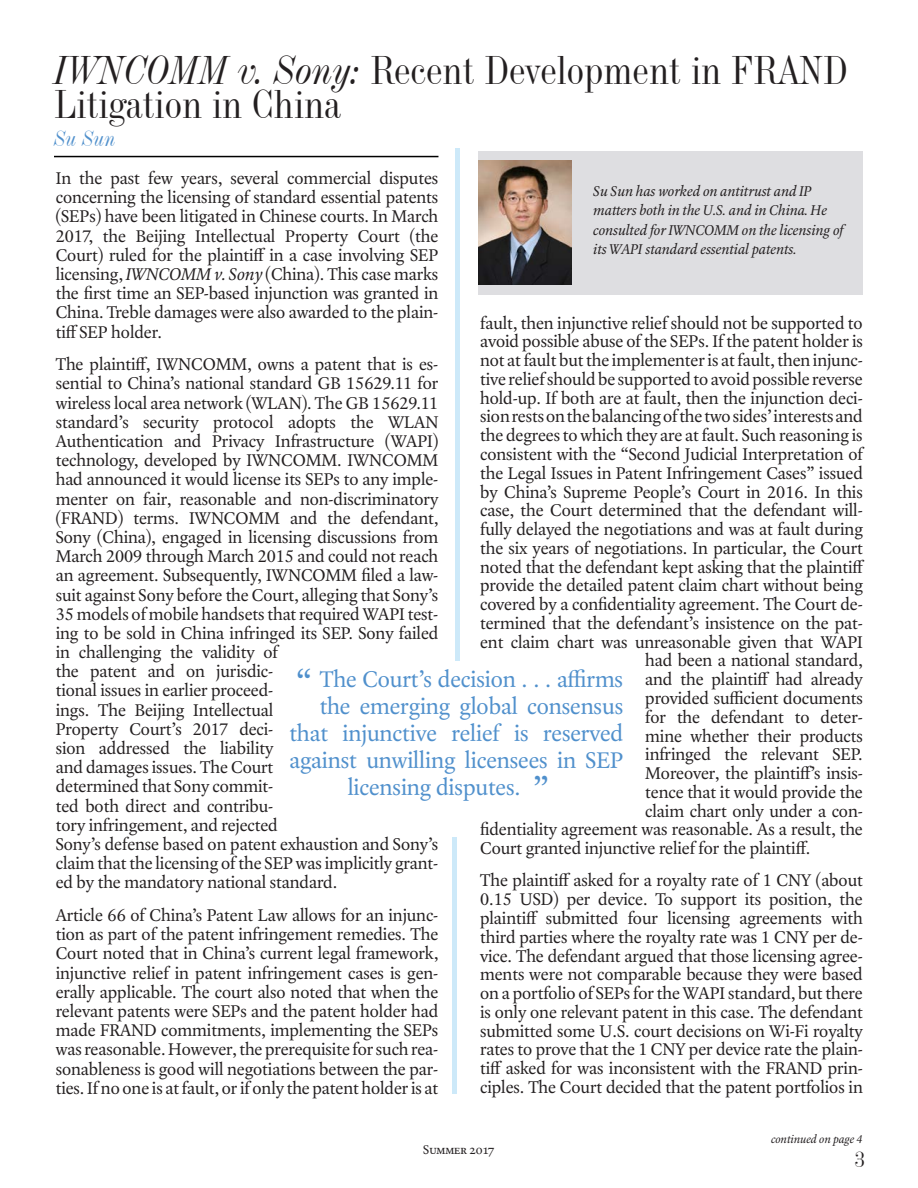
<style>
.page{position:relative;width:918px;height:1188px;background:#fff}
.page>*{position:absolute;margin:0;border:0;box-sizing:border-box;transform-origin:0 0}
.t1{font:39px/34.5px "Industrial 736 BT";color:#231f20}
.t2{font:36px "Laurentian Std";color:#5090cc}
.t3{font:24px "Laurentian Std";color:#5090cc}
.t4{font:italic 21px "Industrial 736 BT";color:#5090cc}
.t5{font:21px "Industrial 736 BT";color:#231f20}
.t6{font:18px/19.2px "Laurentian Std";color:#231f20;text-align:justify}
.t7{font:italic 15px/19.5px "Laurentian Std";color:#231f20}
.t8{font:13.5px "Laurentian SC";color:#231f20}
.t9{font:italic 12px "Laurentian Std";color:#231f20}
.s1{font-style:italic}
</style>
<div class="page">
<hr style="left:54px;top:156px;width:384px;height:1px;background:#000">
<div style="left:455px;top:148px;width:5px;height:513px;background:#cde9f9"></div>
<div style="left:452px;top:837px;width:5px;height:257px;background:#cde9f9"></div>
<div style="left:479px;top:151px;width:384px;height:144px;background:#dedee1"></div>
<img style="left:479px;top:161px;width:92px;height:124px">
<p class="t1" style="left:54px;top:52px;width:795px"><span class="s1">IWNCOMM v. Sony:</span> Recent Development in FRAND<br>Litigation in China</p>
<p class="t4" style="left:54px;top:125px;width:64px">Su Sun</p>
<p class="t6" style="left:56px;top:169px;width:384px">In the past few years, several commercial disputes concerning the licensing of standard essential patents (SEPs) have been litigated in Chinese courts. In March 2017, the Beijing Intellectual Property Court (the Court) ruled for the plaintiff in a case involving SEP licensing, <span class="s1">IWNCOMM v. Sony</span> (China). This case marks the first time an SEP-based injunction was granted in China. Treble damages were also awarded to the plain&shy;tiff SEP holder.</p>
<p class="t6" style="left:56px;top:355px;width:384px;text-align:left">The plaintiff, IWNCOMM, owns a patent that is es&shy;sential to China’s national standard GB 15629.11 for wireless local area network (WLAN). The GB 15629.11 standard’s security protocol adopts the WLAN Authentication and Privacy Infrastructure (WAPI) technology, developed by IWNCOMM. IWNCOMM had announced it would license its SEPs to any imple&shy;menter on fair, reasonable and non-discriminatory (FRAND) terms. IWNCOMM and the defendant, Sony (China), engaged in licensing discussions from March 2009 through March 2015 and could not reach an agreement. Subsequently, IWNCOMM filed a law&shy;suit against Sony before the Court, alleging that Sony’s 35 models of mobile handsets that required WAPI test&shy;ing to be sold in China infringed its SEP. Sony failed in challenging the validity of<br>the patent and on jurisdic-<br>tional issues in earlier proceed-<br>ings. The Beijing Intellectual<br>Property Court’s 2017 deci-<br>sion addressed the liability<br>and damages issues. The Court<br>determined that Sony commit-<br>ted both direct and contribu-<br>tory infringement, and rejected<br>Sony’s defense based on patent exhaustion and Sony’s claim that the licensing of the SEP was implicitly grant&shy;ed by the mandatory national standard.</p>
<p class="t6" style="left:56px;top:905px;width:384px">Article 66 of China’s Patent Law allows for an injunc&shy;tion as part of the patent infringement remedies. The Court noted that in China’s current legal framework, injunctive relief in patent infringement cases is gen&shy;erally applicable. The court also noted that when the relevant patents were SEPs and the patent holder had made FRAND commitments, implementing the SEPs was reasonable. However, the prerequisite for such rea&shy;sonableness is good will negotiations between the par&shy;ties. If no one is at fault, or if only the patent holder is at</p>
<p class="t7" style="left:593px;top:181px;width:252px">Su Sun has worked on antitrust and IP matters both in the U.S. and in China. He consulted for IWNCOMM on the licensing of its WAPI standard essential patents.</p>
<p class="t6" style="left:480px;top:313px;width:384px">fault, then injunctive relief should not be supported to</p>
<p class="t6" style="left:480px;top:332px;width:384px">avoid possible abuse of the SEPs. If the patent holder is</p>
<p class="t6" style="left:480px;top:350px;width:384px">not at fault but the implementer is at fault, then injunc-</p>
<p class="t6" style="left:480px;top:369px;width:384px">tive relief should be supported to avoid possible reverse</p>
<p class="t6" style="left:480px;top:388px;width:384px">hold-up. If both are at fault, then the injunction deci-</p>
<p class="t6" style="left:480px;top:407px;width:384px">sion rests on the balancing of the two sides’ interests and</p>
<p class="t6" style="left:480px;top:426px;width:384px">the degrees to which they are at fault. Such reasoning is</p>
<p class="t6" style="left:480px;top:444px;width:384px">consistent with the “Second Judicial Interpretation of</p>
<p class="t6" style="left:480px;top:463px;width:384px">the Legal Issues in Patent Infringement Cases” issued</p>
<p class="t6" style="left:480px;top:482px;width:384px">by China’s Supreme People’s Court in 2016. In this</p>
<p class="t6" style="left:480px;top:501px;width:384px">case, the Court determined that the defendant will-</p>
<p class="t6" style="left:480px;top:519px;width:384px">fully delayed the negotiations and was at fault during</p>
<p class="t6" style="left:480px;top:538px;width:384px">the six years of negotiations. In particular, the Court</p>
<p class="t6" style="left:480px;top:557px;width:386px">noted that the defendant kept asking that the plaintiff</p>
<p class="t6" style="left:480px;top:576px;width:384px">provide the detailed patent claim chart without being</p>
<p class="t6" style="left:480px;top:595px;width:384px">covered by a confidentiality agreement. The Court de-</p>
<p class="t6" style="left:480px;top:613px;width:384px">termined that the defendant’s insistence on the pat-</p>
<p class="t6" style="left:480px;top:632px;width:384px">ent claim chart was unreasonable given that WAPI</p>
<p class="t6" style="left:645px;top:651px;width:219px">had been a national standard,</p>
<p class="t6" style="left:645px;top:670px;width:219px">and the plaintiff had already</p>
<p class="t6" style="left:645px;top:688px;width:219px">provided sufficient documents</p>
<p class="t6" style="left:645px;top:707px;width:219px">for the defendant to deter-</p>
<p class="t6" style="left:645px;top:726px;width:219px">mine whether their products</p>
<p class="t6" style="left:645px;top:745px;width:219px">infringed the relevant SEP.</p>
<p class="t6" style="left:645px;top:764px;width:219px">Moreover, the plaintiff’s insis-</p>
<p class="t6" style="left:645px;top:782px;width:219px">tence that it would provide the</p>
<p class="t6" style="left:645px;top:801px;width:219px">claim chart only under a con-</p>
<p class="t6" style="left:480px;top:820px;width:384px">fidentiality agreement was reasonable. As a result, the</p>
<p class="t6" style="left:480px;top:839px;width:332px">Court granted injunctive relief for the plaintiff.</p>
<p class="t6" style="left:480px;top:871px;width:384px;line-height:18.8px">The plaintiff asked for a royalty rate of 1 CNY (about 0.15 USD) per device. To support its position, the plaintiff submitted four licensing agreements with third parties where the royalty rate was 1 CNY per de&shy;vice. The defendant argued that those licensing agree&shy;ments were not comparable because they were based on a portfolio of SEPs for the WAPI standard, but there is only one relevant patent in this case. The defendant submitted some U.S. court decisions on Wi-Fi royalty rates to prove that the 1 CNY per device rate the plain&shy;tiff asked for was inconsistent with the FRAND prin&shy;ciples. The Court decided that the patent portfolios in</p>
<p class="t2" style="left:296px;top:661px;width:18px">“</p>
<p class="t3" style="left:320px;top:665px;width:305px">The Court’s decision . . . affirms</p>
<p class="t3" style="left:320px;top:692px;width:305px">the emerging global consensus</p>
<p class="t3" style="left:289px;top:719px;width:335px">that injunctive relief is reserved</p>
<p class="t3" style="left:289px;top:746px;width:335px">against unwilling licensees in SEP</p>
<p class="t3" style="left:348px;top:773px;width:174px">licensing disputes.</p>
<p class="t2" style="left:533px;top:768px;width:18px">”</p>
<p class="t8" style="left:423px;top:1142px;width:73px">Summer 2017</p>
<p class="t9" style="left:771px;top:1132px;width:93px">continued on page 4</p>
<p class="t5" style="left:855px;top:1146px;width:12px">3</p>
</div>
